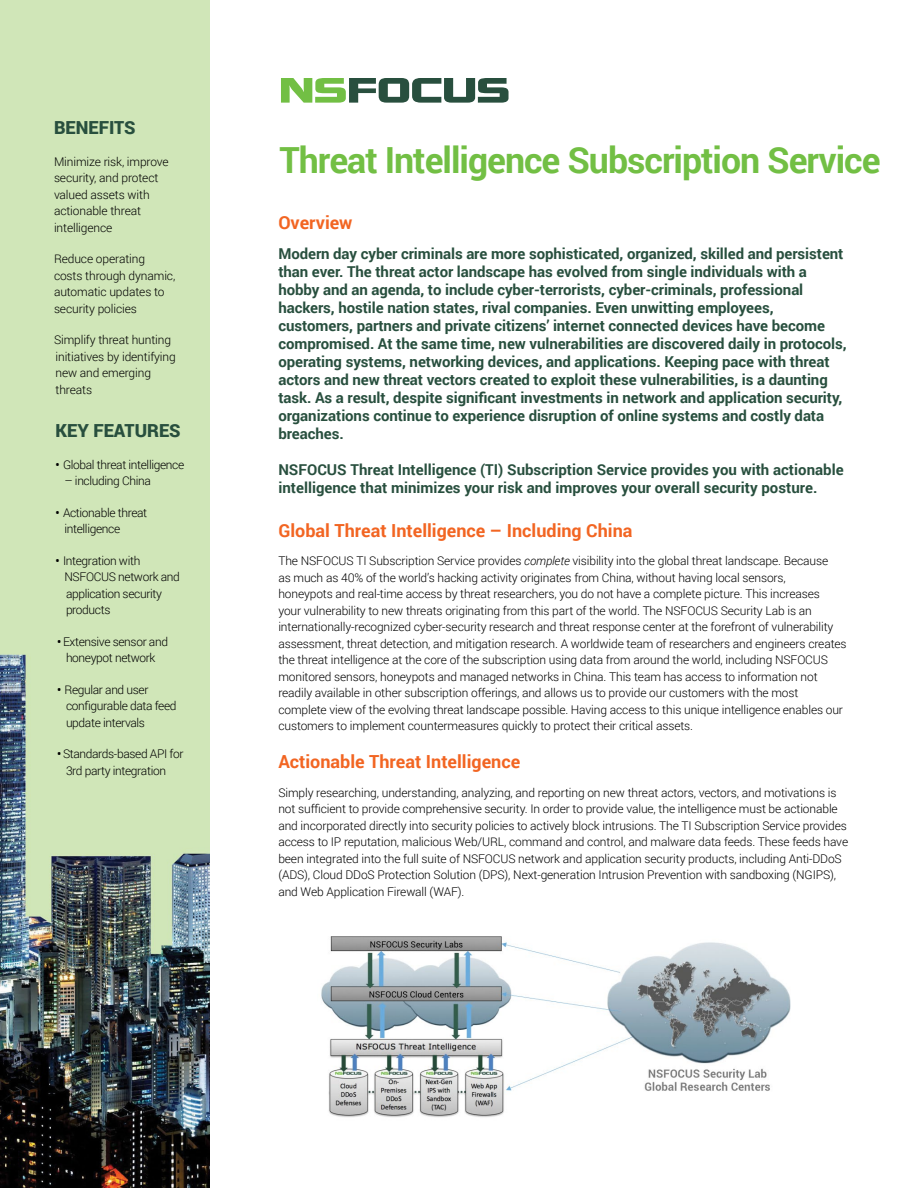
<style>
.page{position:relative;width:918px;height:1188px;background:#fff}
.page>*{position:absolute;margin:0;border:0;box-sizing:border-box;transform-origin:0 0}
.t1{font:700 36px "Roboto";letter-spacing:-.03em;color:#72bf44}
.t2{font:700 18px "Roboto";color:#f26522}
.t3{font:900 18px "Roboto";color:#284f3e}
.t4{font:700 15px/18px "Roboto";letter-spacing:-.005em;color:#284f3e}
.t5{font:300 12px/16.5px "Roboto";letter-spacing:-.01em;color:#000}
.t6{font:300 12px/16.5px "Roboto";letter-spacing:-.03em;color:#000}
.s1{font-weight:500}
.s2{font-style:italic}
</style>
<div class="page">
<img style="left:0;top:0;width:210px;height:1188px">
<svg style="left:281px;top:78px;width:228px;height:25px"></svg>
<img style="left:321px;top:936px;width:470px;height:181px">
<h2 class="t3" style="left:54px;top:115px;width:83px">BENEFITS</h2>
<p class="t5" style="left:54px;top:153px;width:116px">Minimize risk, improve security, and protect valued assets with actionable threat intelligence</p>
<p class="t5" style="left:54px;top:251px;width:123px">Reduce operating costs through dynamic, automatic updates to security policies</p>
<p class="t5" style="left:54px;top:332px;width:123px">Simplify threat hunting initiatives by identifying new and emerging threats</p>
<h2 class="t3" style="left:56px;top:418px;width:127px">KEY FEATURES</h2>
<p class="t6" style="left:56px;top:456px;width:130px"><span class="s1">•</span> Global threat intelligence</p>
<p class="t6" style="left:64px;top:472px;width:88px">– including China</p>
<p class="t6" style="left:64px;top:504px;width:84px;text-indent:-9px"><span class="s1">•</span> Actionable threat intelligence</p>
<p class="t6" style="left:64px;top:552px;width:117px;text-indent:-9px"><span class="s1">•</span> Integration with<br>NSFOCUS network and application security products</p>
<p class="t6" style="left:57px;top:633px;width:113px;text-align:center"><span class="s1">•</span> Extensive sensor and honeypot network</p>
<p class="t6" style="left:66px;top:681px;width:112px;text-indent:-9px"><span class="s1">•</span> Regular and user configurable data feed update intervals</p>
<p class="t6" style="left:66px;top:745px;width:119px;text-indent:-9px"><span class="s1">•</span> Standards-based API for<br>3rd party integration</p>
<h1 class="t1" style="left:279px;top:135px;width:603px">Threat Intelligence Subscription Service</h1>
<h2 class="t2" style="left:278px;top:210px;width:76px">Overview</h2>
<p class="t4" style="left:278px;top:245px;width:570px">Modern day cyber criminals are more sophisticated, organized, skilled and persistent than ever. The threat actor landscape has evolved from single individuals with a hobby and an agenda, to include cyber-terrorists, cyber-criminals, professional hackers, hostile nation states, rival companies. Even unwitting employees, customers, partners and private citizens’ internet connected devices have become compromised. At the same time, new vulnerabilities are discovered daily in protocols, operating systems, networking devices, and applications. Keeping pace with threat actors and new threat vectors created to exploit these vulnerabilities, is a daunting task. As a result, despite significant investments in network and application security, organizations continue to experience disruption of online systems and costly data breaches.</p>
<p class="t4" style="left:278px;top:461px;width:567px">NSFOCUS Threat Intelligence (TI) Subscription Service provides you with actionable intelligence that minimizes your risk and improves your overall security posture.</p>
<h2 class="t2" style="left:278px;top:518px;width:356px">Global Threat Intelligence – Including China</h2>
<p class="t5" style="left:278px;top:552px;width:570px">The NSFOCUS TI Subscription Service provides <span class="s2">complete</span> visibility into the global threat landscape. Because<br>as much as 40% of the world’s hacking activity originates from China, without having local sensors,<br>honeypots and real-time access by threat researchers, you do not have a complete picture. This increases<br>your vulnerability to new threats originating from this part of the world. The NSFOCUS Security Lab is an internationally-recognized cyber-security research and threat response center at the forefront of vulnerability assessment, threat detection, and mitigation research. A worldwide team of researchers and engineers creates the threat intelligence at the core of the subscription using data from around the world, including NSFOCUS monitored sensors, honeypots and managed networks in China. This team has access to information not readily available in other subscription offerings, and allows us to provide our customers with the most complete view of the evolving threat landscape possible. Having access to this unique intelligence enables our customers to implement countermeasures quickly to protect their critical assets.</p>
<h2 class="t2" style="left:278px;top:749px;width:243px">Actionable Threat Intelligence</h2>
<p class="t5" style="left:278px;top:784px;width:571px">Simply researching, understanding, analyzing, and reporting on new threat actors, vectors, and motivations is not sufficient to provide comprehensive security. In order to provide value, the intelligence must be actionable and incorporated directly into security policies to actively block intrusions. The TI Subscription Service provides access to IP reputation, malicious Web/URL, command and control, and malware data feeds. These feeds have been integrated into the full suite of NSFOCUS network and application security products, including Anti-DDoS (ADS), Cloud DDoS Protection Solution (DPS), Next-generation Intrusion Prevention with sandboxing (NGIPS), and Web Application Firewall (WAF).</p>
</div>
